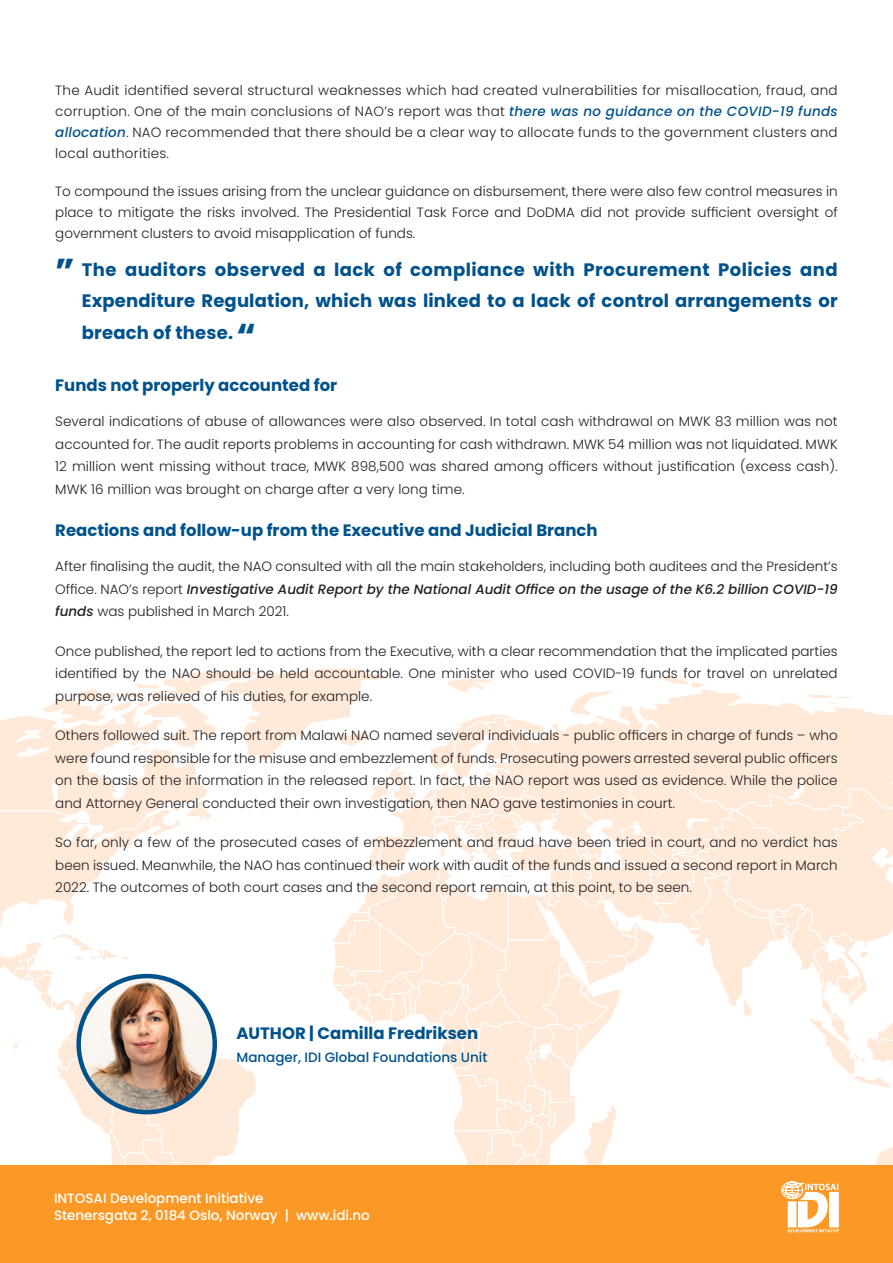
<style>
.page{position:relative;width:893px;height:1263px;background:#fff}
.page>*{position:absolute;margin:0;border:0;box-sizing:border-box;transform-origin:0 0}
.t1{font:700 36px "Poppins";color:#00528c}
.t2{font:700 18px/31.5px "Poppins";letter-spacing:.01em;color:#00528c;text-align:justify}
.t3{font:700 16.5px "Poppins";color:#00528c}
.t4{font:300 13.5px/22.5px "Poppins";color:#231f20;text-align:justify}
.t5{font:500 13.5px/16.2px "Poppins";color:#fff}
.t6{font:500 13.5px "Poppins";color:#00528c}
.s1{font-weight:500;font-style:italic;color:#00528c}
.s2{font-weight:500;font-style:italic}
</style>
<div class="page">
<div style="left:0;top:1165px;width:893px;height:98px;background:#fc9926"></div>
<svg style="left:0;top:668px;width:893px;height:565px"></svg>
<img style="left:79px;top:976px;width:136px;height:136px;border-radius:68px">
<div style="left:76px;top:974px;width:141px;height:140px;border:4px solid #00528c;border-radius:50%"></div>
<p class="t4" style="left:55px;top:80px;width:784px;line-height:21px">The Audit identified several structural weaknesses which had created vulnerabilities for misallocation, fraud, and corruption. One of the main conclusions of NAO’s report was that <span class="s1">there was no guidance on the COVID-19 funds allocation</span>. NAO recommended that there should be a clear way to allocate funds to the government clusters and local authorities.</p>
<p class="t4" style="left:55px;top:181px;width:784px;line-height:21px">To compound the issues arising from the unclear guidance on disbursement, there were also few control measures in place to mitigate the risks involved. The Presidential Task Force and DoDMA did not provide sufficient oversight of government clusters to avoid misapplication of funds.</p>
<p class="t1" style="left:55px;top:251px;width:21px">”</p>
<p class="t2" style="left:82px;top:254px;width:757px">The auditors observed a lack of compliance with Procurement Policies and Expenditure Regulation, which was linked to a lack of control arrangements or breach of these.</p>
<p class="t1" style="left:236px;top:315px;width:21px">“</p>
<p class="t3" style="left:55px;top:375px;width:284px">Funds not properly accounted for</p>
<p class="t4" style="left:55px;top:410px;width:784px">Several indications of abuse of allowances were also observed. In total cash withdrawal on MWK 83 million was not accounted for. The audit reports problems in accounting for cash withdrawn. MWK 54 million was not liquidated. MWK 12 million went missing without trace, MWK 898,500 was shared among officers without justification (excess cash).<br>MWK 16 million was brought on charge after a very long time.</p>
<p class="t3" style="left:55px;top:520px;width:544px">Reactions and follow-up from the Executive and Judicial Branch</p>
<p class="t4" style="left:55px;top:555px;width:784px">After finalising the audit, the NAO consulted with all the main stakeholders, including both auditees and the President’s Office. NAO’s report <span class="s2">Investigative Audit Report by the National Audit Office on the usage of the K6.2 billion COVID-19 funds</span> was published in March 2021.</p>
<p class="t4" style="left:55px;top:640px;width:784px">Once published, the report led to actions from the Executive, with a clear recommendation that the implicated parties identified by the NAO should be held accountable. One minister who used COVID-19 funds for travel on unrelated purpose, was relieved of his duties, for example.</p>
<p class="t4" style="left:55px;top:724px;width:784px">Others followed suit. The report from Malawi NAO named several individuals - public officers in charge of funds – who were found responsible for the misuse and embezzlement of funds. Prosecuting powers arrested several public officers on the basis of the information in the released report. In fact, the NAO report was used as evidence. While the police and Attorney General conducted their own investigation, then NAO gave testimonies in court.</p>
<p class="t4" style="left:55px;top:831px;width:784px">So far, only a few of the prosecuted cases of embezzlement and fraud have been tried in court, and no verdict has been issued. Meanwhile, the NAO has continued their work with audit of the funds and issued a second report in March 2022. The outcomes of both court cases and the second report remain, at this point, to be seen.</p>
<p class="t3" style="left:236px;top:1023px;width:243px">AUTHOR | Camilla Fredriksen</p>
<p class="t6" style="left:236px;top:1050px;width:253px">Manager, IDI Global Foundations Unit</p>
<p class="t5" style="left:54px;top:1191px;width:317px">INTOSAI Development Initiative<br>Stenersgata 2, 0184 Oslo, Norway | www.idi.no</p>
</div>
